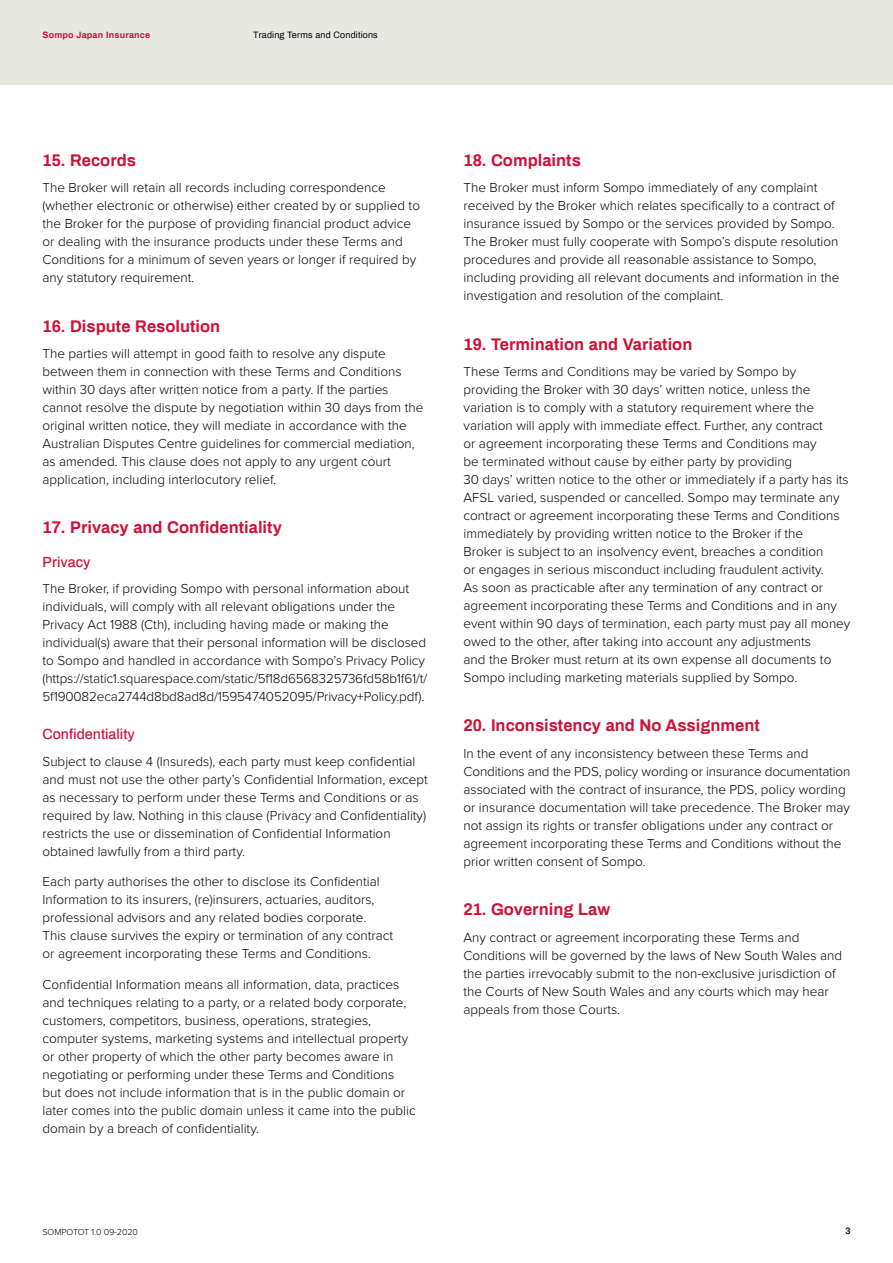
<style>
.page{position:relative;width:893px;height:1263px;background:#fff}
.page>*{position:absolute;margin:0;border:0;box-sizing:border-box;transform-origin:0 0}
.t1{font:700 16.5px "Archivo";color:#cc1238}
.t2{font:500 14.25px "Archivo";color:#cc1238}
.t3{font:300 13.5px/18px "Proxima Nova";color:#000}
.t4{font:9px "Archivo";letter-spacing:.02em;color:#000}
.t5{font:700 9px "Archivo";letter-spacing:.02em;color:#cc1238}
.t6{font:300 9px "Proxima Nova";letter-spacing:-.01em;color:#000}
.t7{font:600 9px "Archivo";color:#000}
</style>
<div class="page">
<div style="left:0;top:0;width:893px;height:85px;background:#e8e8e3"></div>
<p class="t5" style="left:43px;top:29px;width:109px">Sompo Japan Insurance</p>
<p class="t4" style="left:253px;top:29px;width:126px">Trading Terms and Conditions</p>
<p class="t1" style="left:43px;top:148px;width:95px">15. Records</p>
<p class="t3" style="left:43px;top:178px;width:379px">The Broker will retain all records including correspondence (whether electronic or otherwise) either created by or supplied to the Broker for the purpose of providing financial product advice or dealing with the insurance products under these Terms and Conditions for a minimum of seven years or longer if required by any statutory requirement.</p>
<p class="t1" style="left:43px;top:314px;width:179px">16. Dispute Resolution</p>
<p class="t3" style="left:43px;top:344px;width:382px">The parties will attempt in good faith to resolve any dispute between them in connection with these Terms and Conditions within 30 days after written notice from a party. If the parties cannot resolve the dispute by negotiation within 30 days from the original written notice, they will mediate in accordance with the Australian Disputes Centre guidelines for commercial mediation, as amended. This clause does not apply to any urgent court application, including interlocutory relief.</p>
<p class="t1" style="left:43px;top:516px;width:241px">17. Privacy and Confidentiality</p>
<p class="t2" style="left:43px;top:551px;width:49px">Privacy</p>
<p class="t3" style="left:43px;top:579px;width:386px">The Broker, if providing Sompo with personal information about individuals, will comply with all relevant obligations under the Privacy Act 1988 (Cth), including having made or making the individual(s) aware that their personal information will be disclosed to Sompo and handled in accordance with Sompo’s Privacy Policy (https://static1.squarespace.com/static/5f18d6568325736fd58b1f61/t/ 5f190082eca2744d8bd8ad8d/1595474052095/Privacy+Policy.pdf).</p>
<p class="t2" style="left:43px;top:724px;width:94px">Confidentiality</p>
<p class="t3" style="left:43px;top:751px;width:387px">Subject to clause 4 (Insureds), each party must keep confidential and must not use the other party’s Confidential Information, except as necessary to perform under these Terms and Conditions or as required by law. Nothing in this clause (Privacy and Confidentiality) restricts the use or dissemination of Confidential Information obtained lawfully from a third party.</p>
<p class="t3" style="left:43px;top:872px;width:352px">Each party authorises the other to disclose its Confidential Information to its insurers, (re)insurers, actuaries, auditors, professional advisors and any related bodies corporate.<br>This clause survives the expiry or termination of any contract or agreement incorporating these Terms and Conditions.</p>
<p class="t3" style="left:43px;top:975px;width:375px">Confidential Information means all information, data, practices and techniques relating to a party, or a related body corporate, customers, competitors, business, operations, strategies, computer systems, marketing systems and intellectual property or other property of which the other party becomes aware in negotiating or performing under these Terms and Conditions but does not include information that is in the public domain or later comes into the public domain unless it came into the public domain by a breach of confidentiality.</p>
<p class="t1" style="left:463px;top:148px;width:119px">18. Complaints</p>
<p class="t3" style="left:463px;top:178px;width:377px">The Broker must inform Sompo immediately of any complaint received by the Broker which relates specifically to a contract of insurance issued by Sompo or the services provided by Sompo.<br>The Broker must fully cooperate with Sompo’s dispute resolution procedures and provide all reasonable assistance to Sompo, including providing all relevant documents and information in the investigation and resolution of the complaint.</p>
<p class="t1" style="left:463px;top:332px;width:230px">19. Termination and Variation</p>
<p class="t3" style="left:463px;top:362px;width:388px">These Terms and Conditions may be varied by Sompo by providing the Broker with 30 days’ written notice, unless the variation is to comply with a statutory requirement where the variation will apply with immediate effect. Further, any contract<br>or agreement incorporating these Terms and Conditions may<br>be terminated without cause by either party by providing<br>30 days’ written notice to the other or immediately if a party has its AFSL varied, suspended or cancelled. Sompo may terminate any contract or agreement incorporating these Terms and Conditions immediately by providing written notice to the Broker if the<br>Broker is subject to an insolvency event, breaches a condition<br>or engages in serious misconduct including fraudulent activity.<br>As soon as practicable after any termination of any contract or agreement incorporating these Terms and Conditions and in any event within 90 days of termination, each party must pay all money owed to the other, after taking into account any adjustments<br>and the Broker must return at its own expense all documents to Sompo including marketing materials supplied by Sompo.</p>
<p class="t1" style="left:463px;top:714px;width:298px">20. Inconsistency and No Assignment</p>
<p class="t3" style="left:463px;top:744px;width:388px">In the event of any inconsistency between these Terms and Conditions and the PDS, policy wording or insurance documentation associated with the contract of insurance, the PDS, policy wording or insurance documentation will take precedence. The Broker may not assign its rights or transfer obligations under any contract or agreement incorporating these Terms and Conditions without the prior written consent of Sompo.</p>
<p class="t1" style="left:463px;top:897px;width:148px">21. Governing Law</p>
<p class="t3" style="left:463px;top:927px;width:380px">Any contract or agreement incorporating these Terms and Conditions will be governed by the laws of New South Wales and the parties irrevocably submit to the non-exclusive jurisdiction of the Courts of New South Wales and any courts which may hear appeals from those Courts.</p>
<p class="t6" style="left:43px;top:1225px;width:97px">SOMPOTOT 1.0 09-2020</p>
<p class="t7" style="left:845px;top:1224px;width:7px">3</p>
</div>
